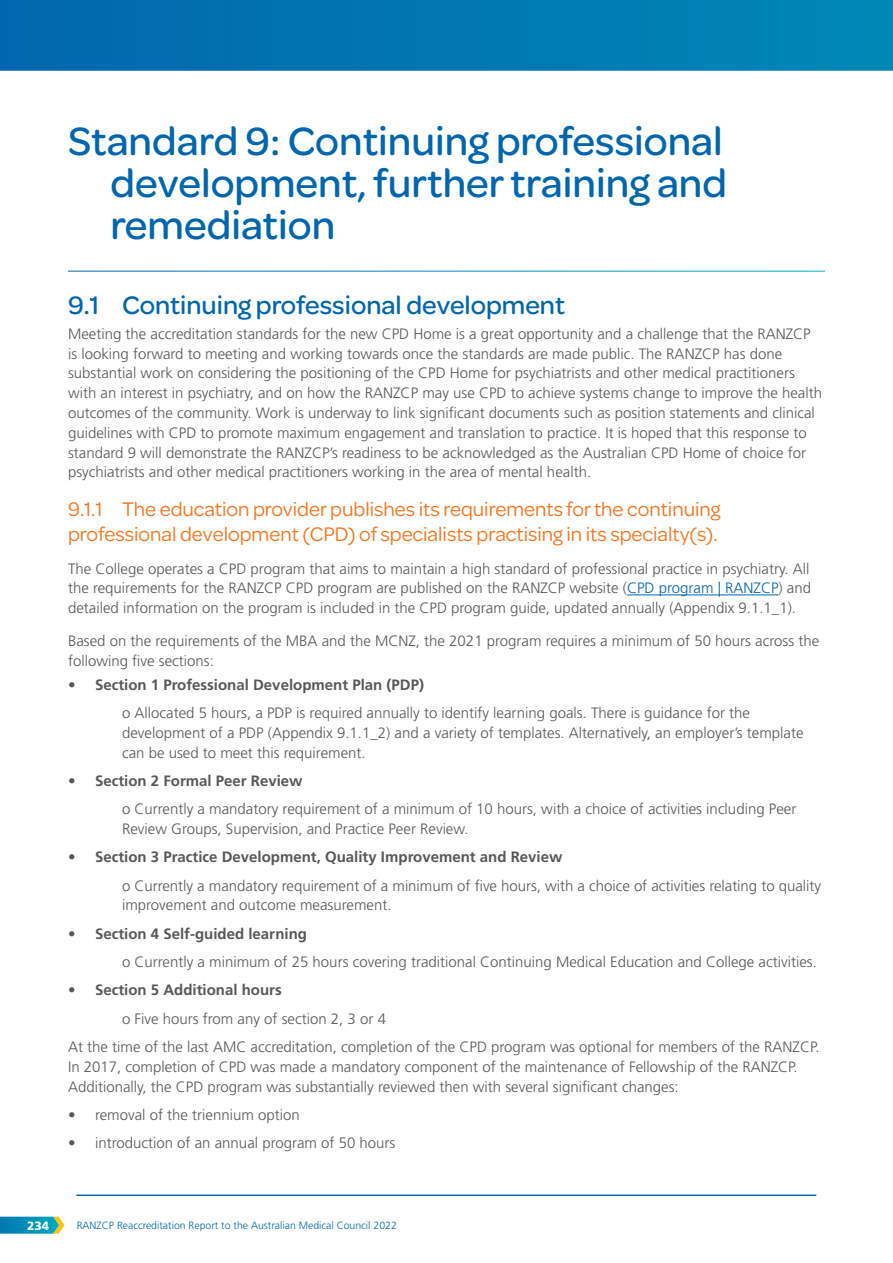
<style>
.page{position:relative;width:893px;height:1263px;background:#fff}
.page>*{position:absolute;margin:0;border:0;box-sizing:border-box;transform-origin:0 0}
.t1{font:500 42px/42px "Omnes";color:#0166ae;text-align:justify}
.t2{font:500 27px "Omnes";color:#0166ae}
.t3{font:21px/25.2px "Omnes";color:#f47721}
.body{font:300 15px/19.8px "Frutiger LT Std";color:#57585a}
.t4{font:700 15px "Frutiger LT Std";color:#57585a}
.t5{font:900 12px "Frutiger LT Std";color:#fff}
.t6{font:300 10.5px "Frutiger LT Std";color:#0166ae}
.s1{color:#0166ae}
</style>
<div class="page">
<svg style="left:0;top:0;width:893px;height:71px;background:#0177b1"></svg>
<hr style="left:627px;top:594px;width:152px;height:1px;background:#0166ae">
<svg style="left:0;top:1217px;width:65px;height:17px"></svg>
<hr style="left:76px;top:1194px;width:740px;height:2px;background:#0166ae">
<p class="t1" style="left:111px;top:117px;width:618px;text-indent:-43px">Standard 9: Continuing professional development, further training and remediation</p>
<p class="t2" style="left:68px;top:287px;width:499px">9.1 Continuing professional development</p>
<p class="body" style="left:68px;top:324px;width:756px">Meeting the accreditation standards for the new CPD Home is a great opportunity and a challenge that the RANZCP is looking forward to meeting and working towards once the standards are made public. The RANZCP has done substantial work on considering the positioning of the CPD Home for psychiatrists and other medical practitioners with an interest in psychiatry, and on how the RANZCP may use CPD to achieve systems change to improve the health outcomes of the community. Work is underway to link significant documents such as position statements and clinical guidelines with CPD to promote maximum engagement and translation to practice. It is hoped that this response to standard 9 will demonstrate the RANZCP’s readiness to be acknowledged as the Australian CPD Home of choice for psychiatrists and other medical practitioners working in the area of mental health.</p>
<p class="t3" style="left:68px;top:495px;width:654px">9.1.1 The education provider publishes its requirements for the continuing professional development (CPD) of specialists practising in its specialty(s).</p>
<p class="body" style="left:68px;top:559px;width:745px;text-align:justify">The College operates a CPD program that aims to maintain a high standard of professional practice in psychiatry. All the requirements for the RANZCP CPD program are published on the RANZCP website (<span class="s1">CPD program | RANZCP</span>) and detailed information on the program is included in the CPD program guide, updated annually (Appendix 9. 1. 1_1).</p>
<p class="body" style="left:68px;top:631px;width:753px">Based on the requirements of the MBA and the MCNZ, the 2021 program requires a minimum of 50 hours across the following five sections:</p>
<p class="t4" style="left:68px;top:676px;width:357px">• Section 1 Professional Development Plan (PDP)</p>
<p class="body" style="left:122px;top:703px;width:683px">o Allocated 5 hours, a PDP is required annually to identify learning goals. There is guidance for the development of a PDP (Appendix 9. 1. 1_2) and a variety of templates. Alternatively, an employer’s template can be used to meet this requirement.</p>
<p class="t4" style="left:68px;top:772px;width:236px">• Section 2 Formal Peer Review</p>
<p class="body" style="left:122px;top:799px;width:676px">o Currently a mandatory requirement of a minimum of 10 hours, with a choice of activities including Peer<br>Review Groups, Supervision, and Practice Peer Review.</p>
<p class="t4" style="left:68px;top:848px;width:496px">• Section 3 Practice Development, Quality Improvement and Review</p>
<p class="body" style="left:122px;top:876px;width:701px">o Currently a mandatory requirement of a minimum of five hours, with a choice of activities relating to quality improvement and outcome measurement.</p>
<p class="t4" style="left:68px;top:925px;width:240px">• Section 4 Self-guided learning</p>
<p class="body" style="left:122px;top:952px;width:693px">o Currently a minimum of 25 hours covering traditional Continuing Medical Education and College activities.</p>
<p class="t4" style="left:68px;top:981px;width:215px">• Section 5 Additional hours</p>
<p class="body" style="left:122px;top:1009px;width:265px">o Five hours from any of section 2, 3 or 4</p>
<p class="body" style="left:68px;top:1037px;width:751px">At the time of the last AMC accreditation, completion of the CPD program was optional for members of the RANZCP.<br>In 2017, completion of CPD was made a mandatory component of the maintenance of Fellowship of the RANZCP.<br>Additionally, the CPD program was substantially reviewed then with several significant changes:</p>
<p class="body" style="left:68px;top:1105px;width:233px">• removal of the triennium option</p>
<p class="body" style="left:68px;top:1133px;width:329px">• introduction of an annual program of 50 hours</p>
<p class="t5" style="left:27px;top:1218px;width:24px">234</p>
<p class="t6" style="left:77px;top:1219px;width:322px">RANZCP Reaccreditation Report to the Australian Medical Council 2022</p>
</div>
